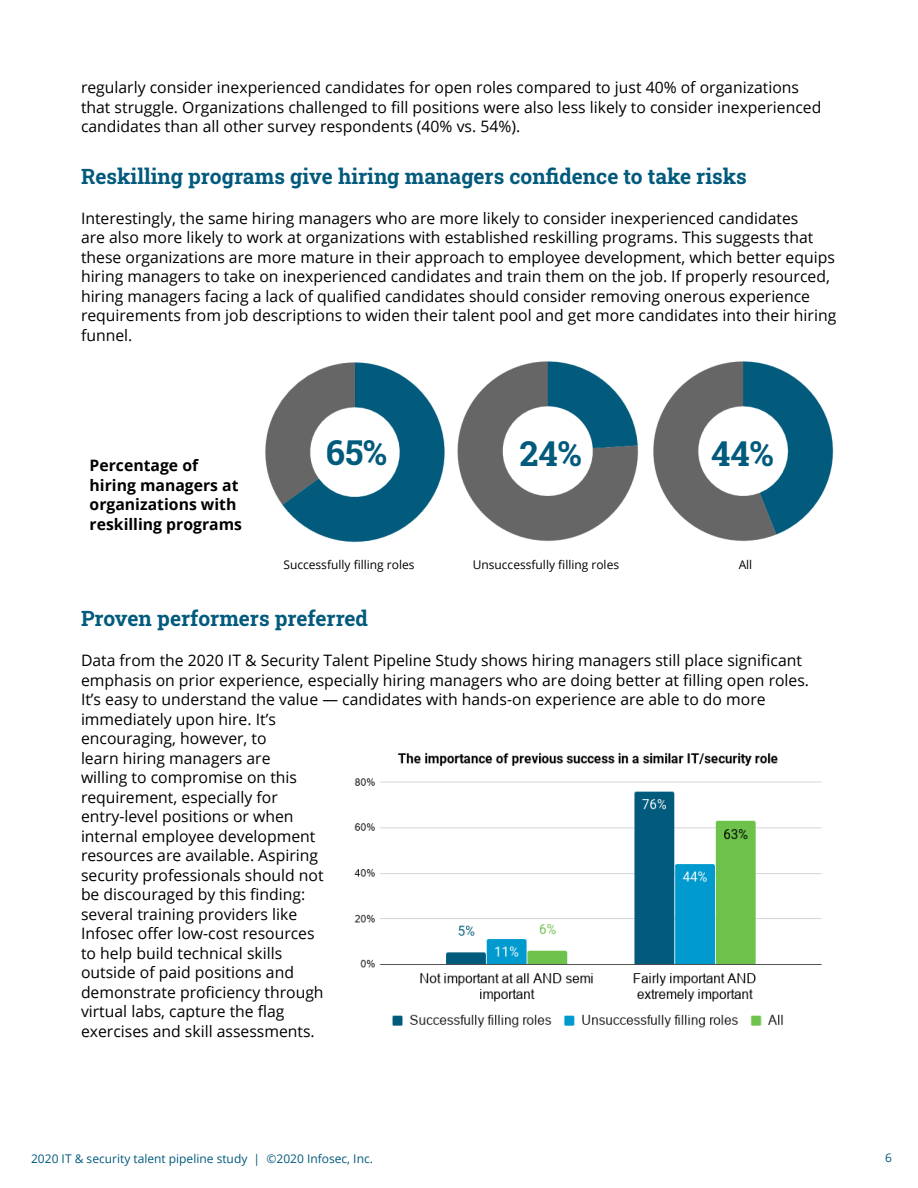
<style>
.page{position:relative;width:918px;height:1188px;background:#fff}
.page>*{position:absolute;margin:0;border:0;box-sizing:border-box;transform-origin:0 0}
.t1{font:34.35px "Roboto Slab";color:#025a7c}
.t2{font:21px "Roboto Slab";color:#025a7c}
.body{font:15.75px/19.5px "Open Sans";color:#000}
.body-2{font:700 15.75px/19.5px "Open Sans";color:#000}
.t3{font:12px "Open Sans";color:#025a7c}
.body-3{font:12px "Open Sans";color:#000}
</style>
<div class="page">
<img style="left:653px;top:361px;width:181px;height:181px">
<img style="left:265px;top:362px;width:180px;height:181px">
<img style="left:457px;top:361px;width:182px;height:181px">
<img style="left:354px;top:752px;width:468px;height:276px">
<p class="body" style="left:81px;top:77px;width:742px">regularly consider inexperienced candidates for open roles compared to just 40% of organizations that struggle. Organizations challenged to fill positions were also less likely to consider inexperienced candidates than all other survey respondents (40% vs. 54%).</p>
<p class="t2" style="left:81px;top:162px;width:667px">Reskilling programs give hiring managers confidence to take risks</p>
<p class="body" style="left:81px;top:208px;width:757px">Interestingly, the same hiring managers who are more likely to consider inexperienced candidates<br>are also more likely to work at organizations with established reskilling programs. This suggests that these organizations are more mature in their approach to employee development, which better equips hiring managers to take on inexperienced candidates and train them on the job. If properly resourced, hiring managers facing a lack of qualified candidates should consider removing onerous experience requirements from job descriptions to widen their talent pool and get more candidates into their hiring funnel.</p>
<p class="body-2" style="left:90px;top:455px;width:110px">Percentage of</p>
<p class="body-2" style="left:90px;top:475px;width:154px">hiring managers at organizations with reskilling programs</p>
<p class="t1" style="left:326px;top:429px;width:63px">65%</p>
<p class="t1" style="left:519px;top:430px;width:64px">24%</p>
<p class="t1" style="left:711px;top:430px;width:64px">44%</p>
<p class="body-3" style="left:283px;top:557px;width:133px">Successfully filling roles</p>
<p class="body-3" style="left:473px;top:557px;width:148px">Unsuccessfully filling roles</p>
<p class="body-3" style="left:739px;top:557px;width:15px">All</p>
<p class="t2" style="left:81px;top:604px;width:289px">Proven performers preferred</p>
<p class="body" style="left:81px;top:650px;width:730px">Data from the 2020 IT &amp; Security Talent Pipeline Study shows hiring managers still place significant emphasis on prior experience, especially hiring managers who are doing better at filling open roles.<br>It’s easy to understand the value — candidates with hands-on experience are able to do more immediately upon hire. It’s<br>encouraging, however, to<br>learn hiring managers are<br>willing to compromise on this<br>requirement, especially for<br>entry-level positions or when<br>internal employee development<br>resources are available. Aspiring<br>security professionals should not<br>be discouraged by this finding:<br>several training providers like<br>Infosec offer low-cost resources<br>to help build technical skills<br>outside of paid positions and<br>demonstrate proficiency through<br>virtual labs, capture the flag<br>exercises and skill assessments.</p>
<p class="t3" style="left:31px;top:1151px;width:343px">2020 IT &amp; security talent pipeline study | ©2020 Infosec, Inc.</p>
<p class="t3" style="left:885px;top:1150px;width:8px">6</p>
</div>
